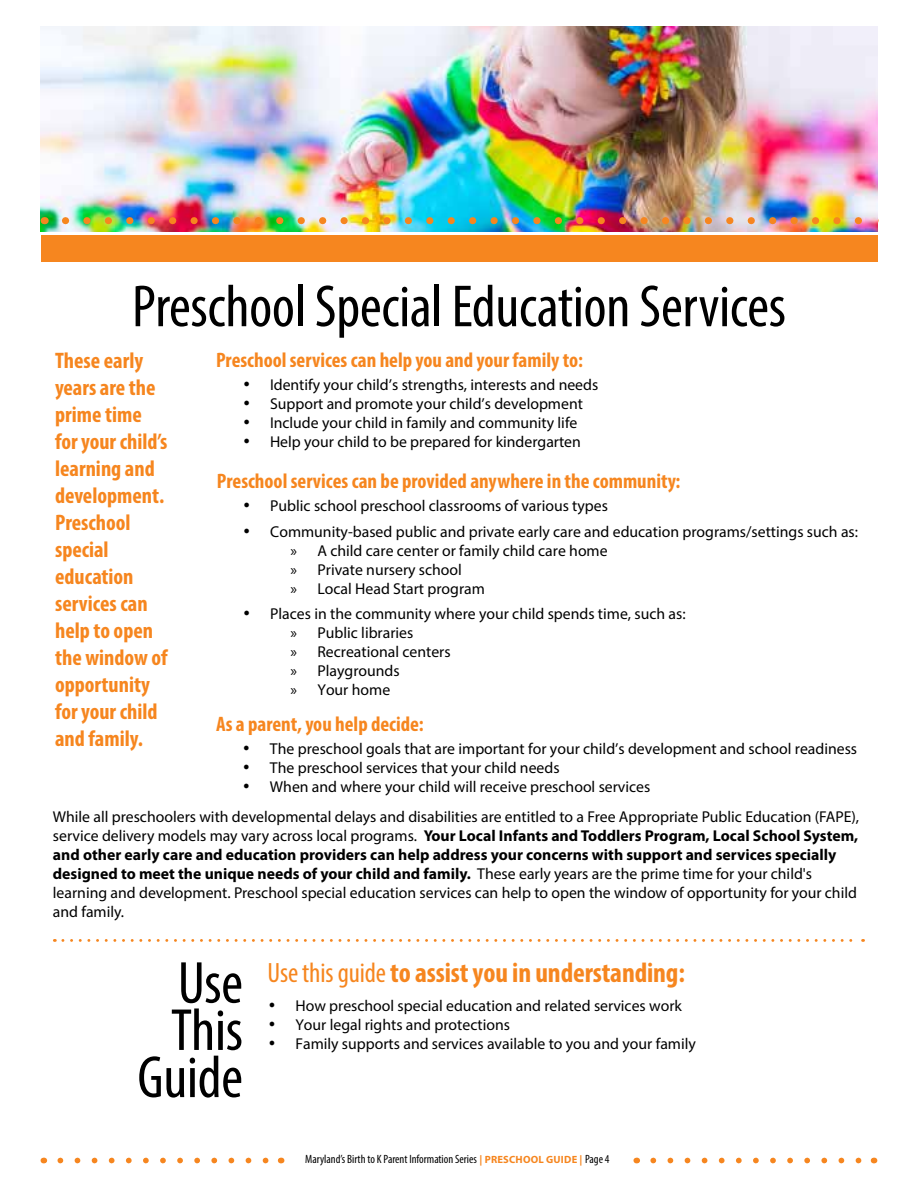
<style>
.page{position:relative;width:918px;height:1188px;background:#fff}
.page>*{position:absolute;margin:0;border:0;box-sizing:border-box;transform-origin:0 0}
.t1{font:condensed 60px "Myriad Pro";letter-spacing:-.005em;color:#000}
.t2{font:700 condensed 28.05px "Myriad Pro";letter-spacing:-.005em;color:#f6861f}
.t3{font:700 condensed 22.5px/27px "Myriad Pro";color:#f6861f}
.t4{font:700 condensed 21px "Myriad Pro";color:#f6861f}
.t5{font:15.75px/18.9px "Myriad Pro";color:#000}
.t6{font:condensed 12px "Myriad Pro";color:#000}
.s1{font-weight:700}
.s2{font-weight:400}
.s3{font-weight:700;font-stretch:normal;font-size:10.5px;color:#f6861f}
</style>
<div class="page">
<svg style="left:60px;top:1158px;width:209px;height:5px"></svg>
<svg style="left:653px;top:1158px;width:209px;height:5px"></svg>
<div style="left:41px;top:235px;width:837px;height:27px;background:#f6861f"></div>
<svg style="left:63px;top:939px;width:801px;height:3px"></svg>
<img style="left:40px;top:26px;width:838px;height:206px">
<img style="left:65px;top:217px;width:798px;height:7px">
<h1 class="t1" style="left:132px;top:270px;width:656px">Preschool Special Education Services</h1>
<h3 class="t3" style="left:55px;top:347px;width:115px">These early years are the prime time for your child’s learning and development.<br>Preschool special education services can help to open the window of opportunity for your child and family.</h3>
<h3 class="t4" style="left:216px;top:347px;width:369px">Preschool services can help you and your family to:</h3>
<p class="t5" style="left:243px;top:375px;width:357px">• Identify your child’s strengths, interests and needs</p>
<p class="t5" style="left:243px;top:394px;width:341px">• Support and promote your child’s development</p>
<p class="t5" style="left:243px;top:413px;width:336px">• Include your child in family and community life</p>
<p class="t5" style="left:243px;top:432px;width:339px">• Help your child to be prepared for kindergarten</p>
<h3 class="t4" style="left:217px;top:468px;width:465px">Preschool services can be provided anywhere in the community:</h3>
<p class="t5" style="left:243px;top:496px;width:366px">• Public school preschool classrooms of various types</p>
<p class="t5" style="left:290px;top:522px;width:569px;text-indent:-47px">• Community-based public and private early care and education programs/settings such as: » A child care center or family child care home<br>» Private nursery school<br>» Local Head Start program</p>
<p class="t5" style="left:290px;top:605px;width:397px;text-indent:-47px">• Places in the community where your child spends time, such as: » Public libraries<br>» Recreational centers<br>» Playgrounds<br>» Your home</p>
<h3 class="t4" style="left:216px;top:711px;width:209px">As a parent, you help decide:</h3>
<p class="t5" style="left:243px;top:739px;width:616px">• The preschool goals that are important for your child’s development and school readiness</p>
<p class="t5" style="left:243px;top:758px;width:318px">• The preschool services that your child needs</p>
<p class="t5" style="left:243px;top:777px;width:409px">• When and where your child will receive preschool services</p>
<p class="t5" style="left:53px;top:807px;width:808px">While all preschoolers with developmental delays and disabilities are entitled to a Free Appropriate Public Education (FAPE), service delivery models may vary across local programs. <span class="s1">Your Local Infants and Toddlers Program, Local School System, and other early care and education providers can help address your concerns with support and services specially designed to meet the unique needs of your child and family.</span> These early years are the prime time for your child's learning and development. Preschool special education services can help to open the window of opportunity for your child and family.</p>
<p class="t1" style="left:178px;top:947px;width:67px">Use</p>
<p class="t1" style="left:171px;top:994px;width:74px">This</p>
<h1 class="t1" style="left:137px;top:1041px;width:107px">Guide</h1>
<h2 class="t2" style="left:267px;top:955px;width:419px"><span class="s2">Use this guide</span> to assist you in understanding:</h2>
<p class="t5" style="left:268px;top:996px;width:415px">• How preschool special education and related services work</p>
<p class="t5" style="left:268px;top:1015px;width:243px">• Your legal rights and protections</p>
<p class="t5" style="left:268px;top:1034px;width:429px">• Family supports and services available to you and your family</p>
<p class="t6" style="left:305px;top:1152px;width:306px">Maryland’s Birth to K Parent Information Series <span class="s3">| PRESCHOOL GUIDE |</span> Page 4</p>
</div>
